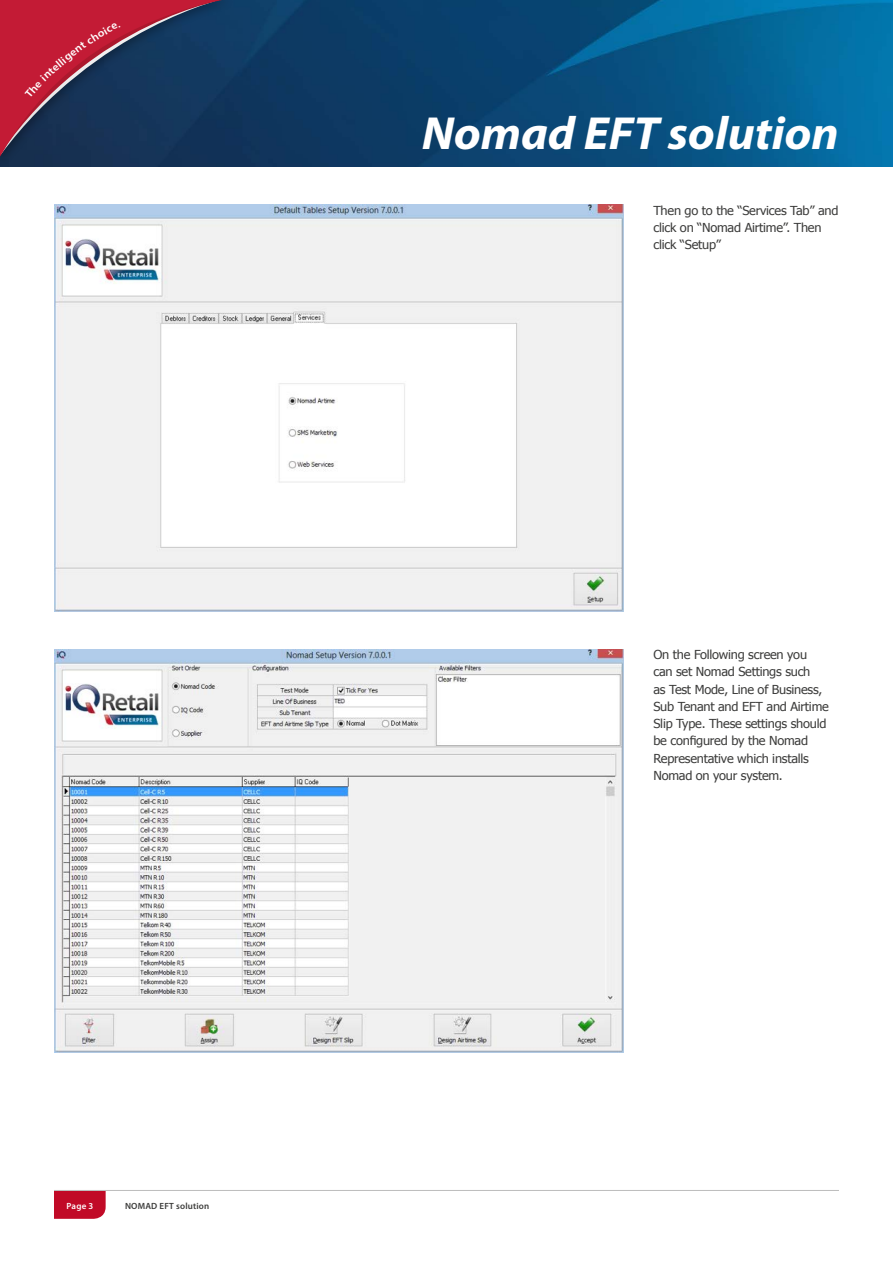
<style>
.page{position:relative;width:893px;height:1263px;background:#fff}
.page>*{position:absolute;margin:0;border:0;box-sizing:border-box;transform-origin:0 0}
.t1{font:italic 700 46.65px "Myriad Pro";color:#fff;scale:1.04 1}
.t2{font:12.3px/17.2px "Tahoma";letter-spacing:-.02em;color:#3c3c3b}
.t3{font:600 9px "Myriad Pro";letter-spacing:.02em;color:#3c3c3b}
.t4{font:600 9px "Myriad Pro";color:#fff}
</style>
<div class="page">
<img style="left:553px;top:0;width:340px;height:166px">
<svg style="left:0;top:0;width:553px;height:205px;fill:#0d3f6b"></svg>
<svg style="left:54px;top:1191px;width:52px;height:28px"></svg>
<hr style="left:54px;top:1190px;width:785px;height:1px;background:#bcbcbc">
<img style="left:54px;top:649px;width:570px;height:403px">
<img style="left:54px;top:205px;width:569px;height:406px">
<svg style="left:0;top:0;width:227px;height:154px;background:#562e4e"></svg>
<p class="t4" style="left:67px;top:1200px;width:28px">Page 3</p>
<p class="t3" style="left:125px;top:1200px;width:86px">NOMAD EFT solution</p>
<h1 class="t1" style="left:421px;top:103px;width:403px">Nomad EFT solution</h1>
<p class="t2" style="left:653px;top:201px;width:186px">Then go to the “Services Tab” and click on “Nomad Airtime”. Then click “Setup”</p>
<p class="t2" style="left:653px;top:645px;width:177px">On the Following screen you can set Nomad Settings such<br>as Test Mode, Line of Business,<br>Sub Tenant and EFT and Airtime<br>Slip Type. These settings should be configured by the Nomad<br>Representative which installs<br>Nomad on your system.</p>
</div>
